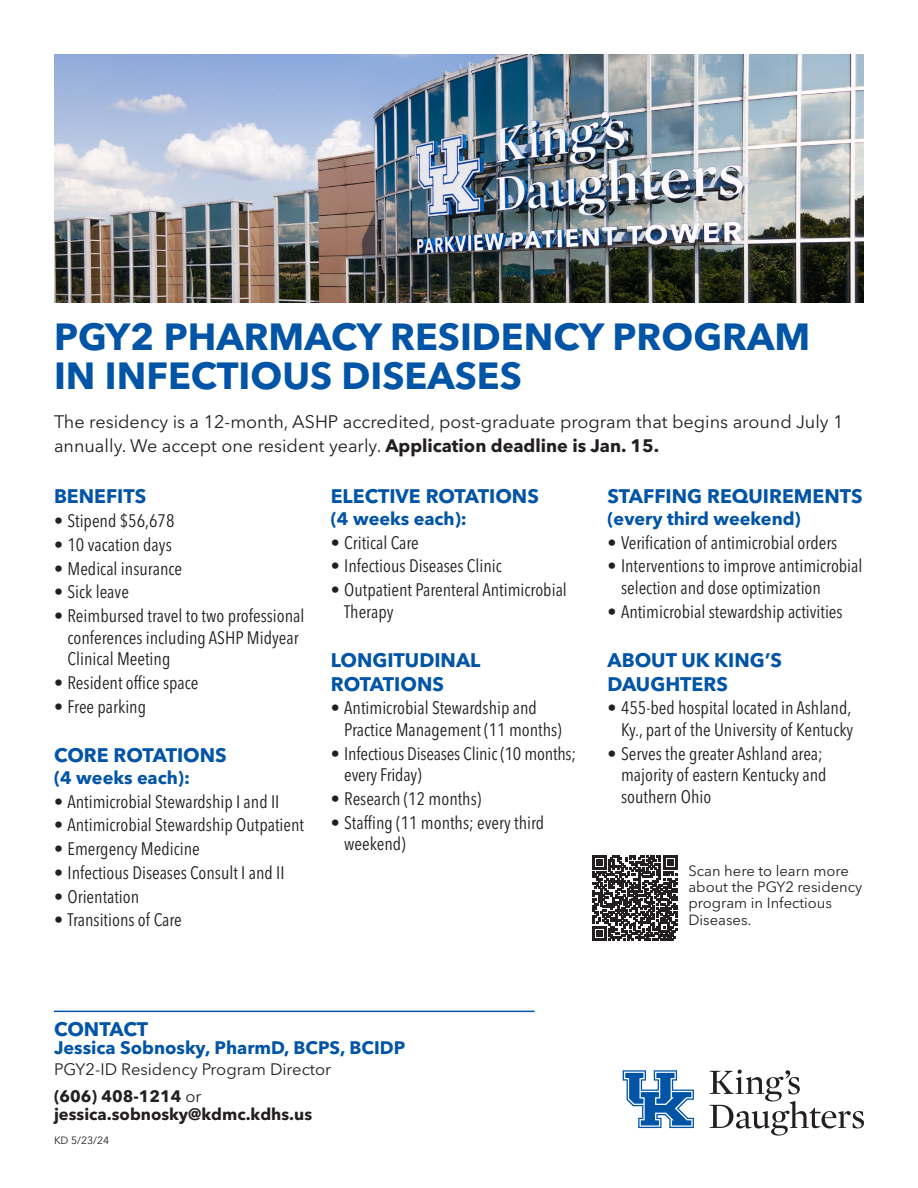
<style>
.page{position:relative;width:918px;height:1188px;background:#fff}
.page>*{position:absolute;margin:0;border:0;box-sizing:border-box;transform-origin:0 0}
.t1{font:700 37.5px/39px "Avenir Next LT Pro";color:#0154a6}
.t2{font:700 19.5px/23.4px "Avenir Next LT Pro";color:#0154a6}
.t3{font:condensed 18px/21.6px "Avenir Next LT Pro";color:#231f20}
.t4{font:18px/24px "Avenir Next LT Pro";color:#231f20}
.t5{font:700 18px "Avenir Next LT Pro";color:#0154a6}
.t6{font:700 16.5px/18px "Avenir Next LT Pro";color:#231f20}
.t7{font:16.5px "Avenir Next LT Pro";color:#231f20}
.t8{font:14.7px/16.4px "Avenir Next LT Pro";color:#231f20}
.t9{font:10.5px "Avenir Next LT Pro";color:#231f20}
.s1{font-weight:700}
.s2{font-weight:400}
</style>
<div class="page">
<img style="left:54px;top:54px;width:810px;height:248px">
<svg style="left:623px;top:1070px;width:71px;height:58px"></svg>
<svg style="left:709px;top:1070px;width:155px;height:66px"></svg>
<svg style="left:592px;top:855px;width:86px;height:86px"></svg>
<hr style="left:54px;top:1011px;width:481px;height:1px;background:#0154a6">
<p class="t1" style="left:54px;top:317px;width:758px">PGY2 PHARMACY RESIDENCY PROGRAM<br>IN INFECTIOUS DISEASES</p>
<p class="t4" style="left:54px;top:409px;width:791px">The residency is a 12-month, ASHP accredited, post-graduate program that begins around July 1 annually. We accept one resident yearly. <span class="s1">Application deadline is Jan. 15.</span></p>
<p class="t2" style="left:54px;top:485px;width:94px">BENEFITS</p>
<p class="t3" style="left:54px;top:510px;width:122px">• Stipend $56,678</p>
<p class="t3" style="left:54px;top:534px;width:119px">• 10 vacation days</p>
<p class="t3" style="left:54px;top:557px;width:130px">• Medical insurance</p>
<p class="t3" style="left:54px;top:581px;width:76px">• Sick leave</p>
<p class="t3" style="left:68px;top:605px;width:238px;text-indent:-14px">• Reimbursed travel to two professional conferences including ASHP Midyear<br>Clinical Meeting</p>
<p class="t3" style="left:54px;top:672px;width:146px">• Resident office space</p>
<p class="t3" style="left:54px;top:696px;width:94px">• Free parking</p>
<p class="t2" style="left:54px;top:743px;width:174px">CORE ROTATIONS</p>
<p class="t5" style="left:54px;top:766px;width:138px">(4 weeks each):</p>
<p class="t3" style="left:54px;top:790px;width:227px">• Antimicrobial Stewardship I and II</p>
<p class="t3" style="left:54px;top:814px;width:252px">• Antimicrobial Stewardship Outpatient</p>
<p class="t3" style="left:54px;top:838px;width:147px">• Emergency Medicine</p>
<p class="t3" style="left:54px;top:862px;width:232px">• Infectious Diseases Consult I and II</p>
<p class="t3" style="left:54px;top:885px;width:87px">• Orientation</p>
<p class="t3" style="left:54px;top:909px;width:129px">• Transitions of Care</p>
<p class="t2" style="left:331px;top:485px;width:210px">ELECTIVE ROTATIONS</p>
<p class="t5" style="left:331px;top:508px;width:138px">(4 weeks each):</p>
<p class="t3" style="left:331px;top:532px;width:90px">• Critical Care</p>
<p class="t3" style="left:331px;top:555px;width:173px">• Infectious Diseases Clinic</p>
<p class="t3" style="left:344px;top:579px;width:224px;text-indent:-14px">• Outpatient Parenteral Antimicrobial<br>Therapy</p>
<p class="t2" style="left:331px;top:648px;width:151px">LONGITUDINAL<br>ROTATIONS</p>
<p class="t3" style="left:344px;top:697px;width:219px;text-indent:-14px">• Antimicrobial Stewardship and<br>Practice Management (11 months)</p>
<p class="t3" style="left:344px;top:743px;width:233px;text-indent:-14px">• Infectious Diseases Clinic (10 months; every Friday)</p>
<p class="t3" style="left:331px;top:788px;width:152px">• Research (12 months)</p>
<p class="t3" style="left:344px;top:812px;width:201px;text-indent:-14px">• Staffing (11 months; every third weekend)</p>
<p class="t2" style="left:608px;top:485px;width:257px">STAFFING REQUIREMENTS</p>
<p class="t5" style="left:608px;top:508px;width:195px">(every third weekend)</p>
<p class="t3" style="left:608px;top:532px;width:231px">• Verification of antimicrobial orders</p>
<p class="t3" style="left:621px;top:555px;width:243px;text-indent:-14px">• Interventions to improve antimicrobial selection and dose optimization</p>
<p class="t3" style="left:608px;top:601px;width:237px">• Antimicrobial stewardship activities</p>
<p class="t2" style="left:608px;top:648px;width:176px">ABOUT UK KING’S<br>DAUGHTERS</p>
<p class="t3" style="left:608px;top:697px;width:247px;text-align:right">• 455-bed hospital located in Ashland,<br>Ky., part of the University of Kentucky</p>
<p class="t3" style="left:621px;top:743px;width:207px;text-indent:-14px">• Serves the greater Ashland area; majority of eastern Kentucky and southern Ohio</p>
<p class="t8" style="left:688px;top:862px;width:175px">Scan here to learn more about the PGY2 residency program in Infectious<br>Diseases.</p>
<p class="t2" style="left:54px;top:1017px;width:96px">CONTACT</p>
<p class="t5" style="left:54px;top:1037px;width:353px">Jessica Sobnosky, PharmD, BCPS, BCIDP</p>
<p class="t7" style="left:54px;top:1059px;width:279px">PGY2-ID Residency Program Director</p>
<p class="t6" style="left:54px;top:1087px;width:260px">(606) 408-1214 <span class="s2">or </span>jessica.sobnosky@kdmc.kdhs.us</p>
<p class="t9" style="left:54px;top:1134px;width:57px">KD 5/23/24</p>
</div>
